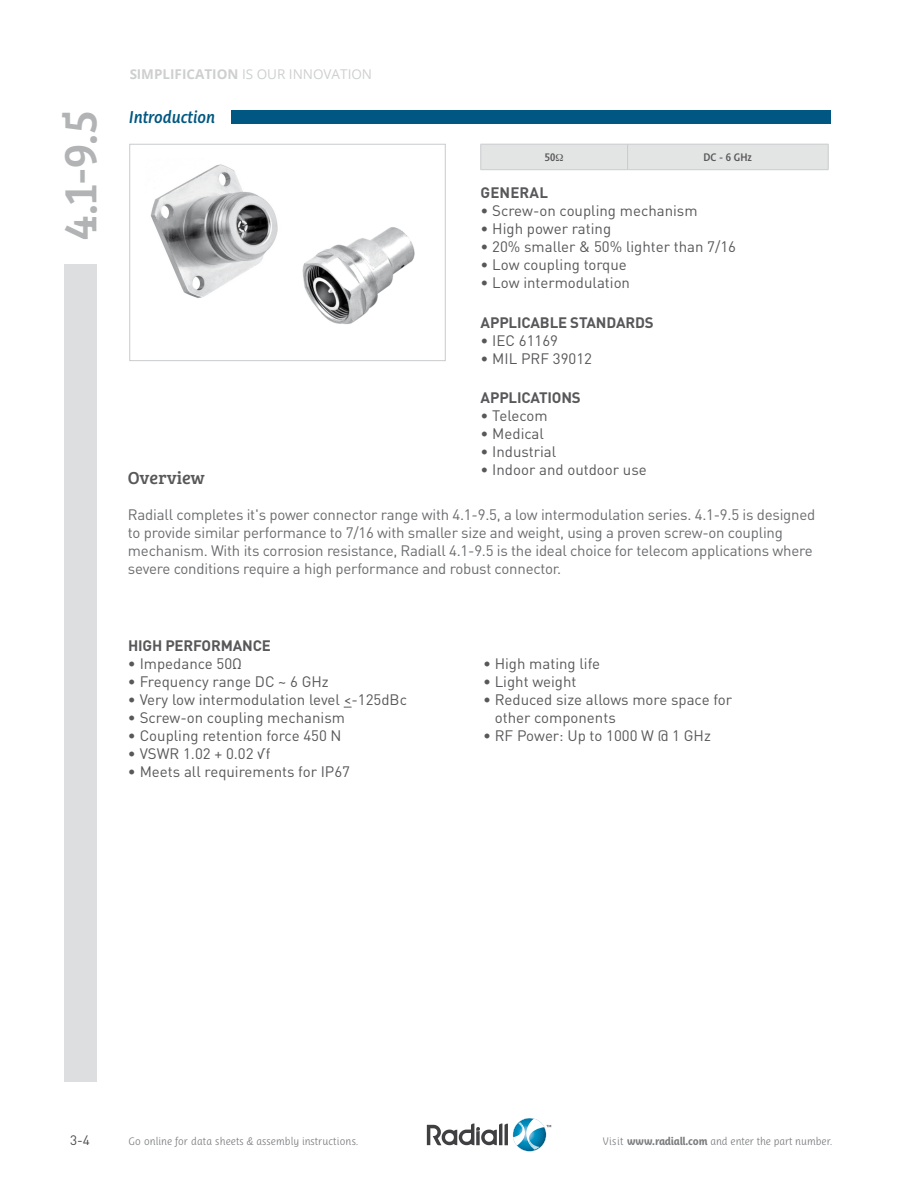
<style>
.page{position:relative;width:915px;height:1183px;background:#fff}
.page>*{position:absolute;margin:0;border:0;box-sizing:border-box;transform-origin:0 0}
.t1{font:48px "Bree Serif";color:#b1b3b4}
.t2{font:18px "Bree Serif";color:#58585a}
.t3{font:italic 600 16.5px "Ayita Pro";color:#005782}
.t4{font:15px/18px "DIN Pro";color:#58585a}
.t5{font:15px/18px "DIN Pro";letter-spacing:-.015em;color:#6b6c6e}
.t6{font:700 15px "DIN Pro";letter-spacing:-.01em;color:#58585a}
.t7{font:700 15px "DIN Pro";letter-spacing:.01em;color:#58585a}
.t8{font:13.5px "Open Sans";color:#9c9e9f}
.t9{font:13.5px "DIN Pro";color:#4b4b4d}
.t10{font:300 10.5px "Ayita Pro";color:#7b7c7e}
.t11{font:600 10.5px "Ayita Pro";color:#58585a}
.s1{font-weight:700}
</style>
<div class="page">
<svg style="left:426px;top:1118px;width:125px;height:33px"></svg>
<img style="left:150px;top:164px;width:107px;height:134px">
<img style="left:257px;top:179px;width:189px;height:163px">
<div style="left:129px;top:144px;width:316px;height:217px;border:1px solid #c9cbcc"></div>
<div style="left:231px;top:110px;width:599px;height:13px;background:#005782"></div>
<div style="left:64px;top:264px;width:33px;height:817px;background:#dddedf"></div>
<svg style="left:480px;top:144px;width:348px;height:26px;background:#e1e2e2"></svg>
<h1 class="t1" style="left:45px;top:241px;width:132px;rotate:-90deg">4.1-9.5</h1>
<p class="t8" style="left:129px;top:65px;width:244px"><span class="s1">SIMPLIFICATION</span> IS OUR INNOVATION</p>
<p class="t3" style="left:129px;top:107px;width:87px">Introduction</p>
<p class="t11" style="left:544px;top:151px;width:12px">50</p>
<p class="t11" style="left:703px;top:151px;width:50px">DC - 6 GHz</p>
<p class="t7" style="left:480px;top:183px;width:69px">GENERAL</p>
<p class="t4" style="left:480px;top:201px;width:218px">• Screw-on coupling mechanism</p>
<p class="t4" style="left:480px;top:219px;width:132px">• High power rating</p>
<p class="t4" style="left:480px;top:237px;width:257px">• 20% smaller &amp; 50% lighter than 7/16</p>
<p class="t4" style="left:480px;top:255px;width:148px">• Low coupling torque</p>
<p class="t4" style="left:480px;top:273px;width:151px">• Low intermodulation</p>
<p class="t6" style="left:480px;top:312px;width:174px">APPLICABLE STANDARDS</p>
<p class="t4" style="left:480px;top:330px;width:79px">• IEC 61169</p>
<p class="t4" style="left:480px;top:348px;width:113px">• MIL PRF 39012</p>
<p class="t6" style="left:480px;top:387px;width:102px">APPLICATIONS</p>
<p class="t4" style="left:480px;top:406px;width:69px">• Telecom</p>
<p class="t4" style="left:480px;top:424px;width:65px">• Medical</p>
<p class="t4" style="left:480px;top:442px;width:77px">• Industrial</p>
<p class="t4" style="left:480px;top:460px;width:168px">• Indoor and outdoor use</p>
<p class="t2" style="left:128px;top:464px;width:78px">Overview</p>
<p class="t5" style="left:128px;top:505px;width:688px">Radiall completes it's power connector range with 4.1-9.5, a low intermodulation series. 4.1-9.5 is designed to provide similar performance to 7/16 with smaller size and weight, using a proven screw-on coupling mechanism. With its corrosion resistance, Radiall 4.1-9.5 is the ideal choice for telecom applications where severe conditions require a high performance and robust connector.</p>
<p class="t6" style="left:128px;top:635px;width:144px">HIGH PERFORMANCE</p>
<p class="t4" style="left:128px;top:654px;width:115px">• Impedance 50Ω</p>
<p class="t4" style="left:128px;top:672px;width:202px">• Frequency range DC ~ 6 GHz</p>
<p class="t4" style="left:128px;top:690px;width:280px">• Very low intermodulation level &lt;-125dBc</p>
<p class="t4" style="left:128px;top:708px;width:218px">• Screw-on coupling mechanism</p>
<p class="t4" style="left:128px;top:726px;width:215px">• Coupling retention force 450 N</p>
<p class="t4" style="left:128px;top:744px;width:144px">• VSWR 1.02 + 0.02 √f</p>
<p class="t4" style="left:128px;top:762px;width:223px">• Meets all requirements for IP67</p>
<p class="t4" style="left:483px;top:654px;width:119px">• High mating life</p>
<p class="t4" style="left:483px;top:672px;width:95px">• Light weight</p>
<p class="t4" style="left:494px;top:690px;width:239px;text-indent:-12px">• Reduced size allows more space for other components</p>
<p class="t4" style="left:483px;top:726px;width:229px">• RF Power: Up to 1000 W @ 1 GHz</p>
<p class="t9" style="left:70px;top:1130px;width:21px">3-4</p>
<p class="t10" style="left:128px;top:1134px;width:231px">Go online for data sheets &amp; assembly instructions.</p>
<p class="t10" style="left:602px;top:1134px;width:231px">Visit <span class="s1">www.radiall.com</span> and enter the part number.</p>
</div>
